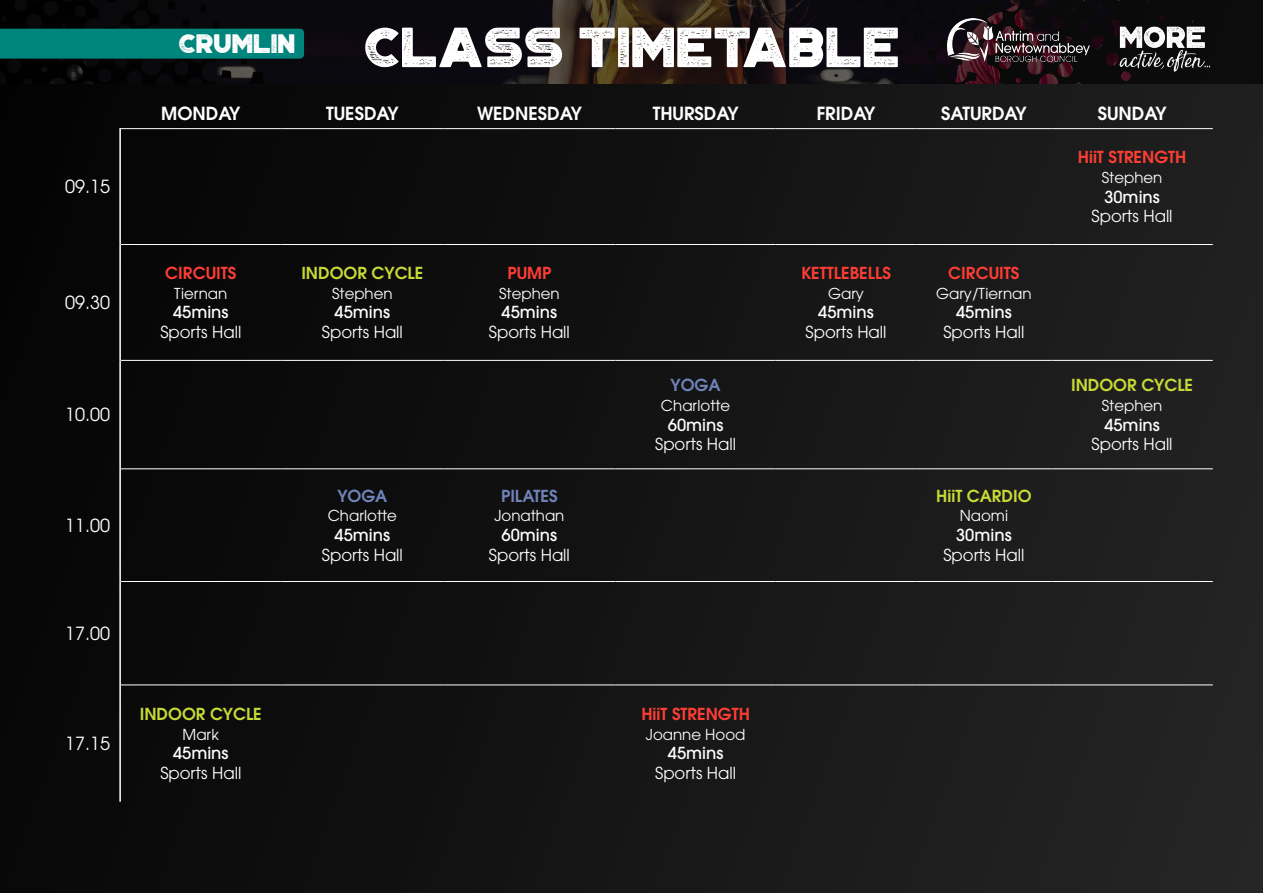
<style>
.page{position:relative;width:1263px;height:893px;background:#fff}
.page>*{position:absolute;margin:0;border:0;box-sizing:border-box;transform-origin:0 0}
.t1{font:57px "Portico Rough";color:#fff}
.t2{font:27px "Portico Rough";color:#fff}
.t3{font:600 18px "ITC Avant Garde Std";color:#fff}
.t4{font:18px "ITC Avant Garde Std";color:#fff}
.t5{font:16.5px "ITC Avant Garde Std";color:#fff}
.t6{font:500 16.5px "ITC Avant Garde Std";color:#fff}
.t7{font:600 16.5px "ITC Avant Garde Std";color:#fd3e34}
.t8{font:600 16.5px "ITC Avant Garde Std";color:#c6da36}
.t9{font:600 16.5px "ITC Avant Garde Std";color:#7083b9}
.t10{font:15px "ITC Avant Garde Std";color:#fff}
</style>
<div class="page">
<div style="left:0;top:0;width:1263px;height:893px;background:linear-gradient(to right,#050505,#232323)"></div>
<svg style="left:0;top:0;width:1263px;height:84px;background:#140f10"></svg>
<div style="left:0;top:29px;width:304px;height:30px;background:#00857c"></div>
<img style="left:1112px;top:15px;width:104px;height:60px">
<hr style="left:119px;top:129px;width:2px;height:115px;background:#fff">
<hr style="left:119px;top:244px;width:2px;height:116px;background:#fff">
<hr style="left:119px;top:360px;width:2px;height:109px;background:#fff">
<hr style="left:119px;top:469px;width:2px;height:112px;background:#fff">
<hr style="left:119px;top:581px;width:2px;height:104px;background:#fff">
<hr style="left:119px;top:685px;width:2px;height:117px;background:#fff">
<hr style="left:121px;top:581px;width:160px;height:1px;background:#fff">
<hr style="left:281px;top:581px;width:162px;height:1px;background:#fff">
<hr style="left:443px;top:581px;width:172px;height:1px;background:#fff">
<hr style="left:615px;top:581px;width:161px;height:1px;background:#fff">
<hr style="left:776px;top:581px;width:140px;height:1px;background:#fff">
<hr style="left:916px;top:581px;width:135px;height:1px;background:#fff">
<hr style="left:1051px;top:581px;width:162px;height:1px;background:#fff">
<hr style="left:121px;top:685px;width:160px;height:1px;background:#fff">
<hr style="left:281px;top:685px;width:162px;height:1px;background:#fff">
<hr style="left:443px;top:685px;width:172px;height:1px;background:#fff">
<hr style="left:615px;top:685px;width:161px;height:1px;background:#fff">
<hr style="left:776px;top:685px;width:140px;height:1px;background:#fff">
<hr style="left:916px;top:685px;width:135px;height:1px;background:#fff">
<hr style="left:1051px;top:685px;width:162px;height:1px;background:#fff">
<hr style="left:119px;top:128px;width:162px;height:1px;background:#fff">
<hr style="left:281px;top:128px;width:162px;height:1px;background:#fff">
<hr style="left:443px;top:128px;width:172px;height:1px;background:#fff">
<hr style="left:615px;top:128px;width:161px;height:1px;background:#fff">
<hr style="left:776px;top:128px;width:140px;height:1px;background:#fff">
<hr style="left:916px;top:128px;width:135px;height:1px;background:#fff">
<hr style="left:1051px;top:128px;width:162px;height:1px;background:#fff">
<hr style="left:121px;top:244px;width:160px;height:1px;background:#fff">
<hr style="left:281px;top:244px;width:162px;height:1px;background:#fff">
<hr style="left:443px;top:244px;width:172px;height:1px;background:#fff">
<hr style="left:615px;top:244px;width:161px;height:1px;background:#fff">
<hr style="left:776px;top:244px;width:140px;height:1px;background:#fff">
<hr style="left:916px;top:244px;width:135px;height:1px;background:#fff">
<hr style="left:1051px;top:244px;width:162px;height:1px;background:#fff">
<hr style="left:121px;top:360px;width:160px;height:1px;background:#fff">
<hr style="left:281px;top:360px;width:162px;height:1px;background:#fff">
<hr style="left:443px;top:360px;width:172px;height:1px;background:#fff">
<hr style="left:615px;top:360px;width:161px;height:1px;background:#fff">
<hr style="left:776px;top:360px;width:140px;height:1px;background:#fff">
<hr style="left:916px;top:360px;width:135px;height:1px;background:#fff">
<hr style="left:1051px;top:360px;width:162px;height:1px;background:#fff">
<hr style="left:121px;top:469px;width:160px;height:1px;background:#fff">
<hr style="left:281px;top:469px;width:162px;height:1px;background:#fff">
<hr style="left:443px;top:469px;width:172px;height:1px;background:#fff">
<hr style="left:615px;top:469px;width:161px;height:1px;background:#fff">
<hr style="left:776px;top:469px;width:140px;height:1px;background:#fff">
<hr style="left:916px;top:469px;width:135px;height:1px;background:#fff">
<hr style="left:1051px;top:469px;width:162px;height:1px;background:#fff">
<img style="left:947px;top:19px;width:142px;height:42px">
<p class="t4" style="left:65px;top:175px;width:46px">09.15</p>
<p class="t4" style="left:65px;top:291px;width:46px">09.30</p>
<p class="t4" style="left:65px;top:403px;width:46px">10.00</p>
<p class="t4" style="left:65px;top:514px;width:46px">11.00</p>
<p class="t4" style="left:65px;top:622px;width:46px">17.00</p>
<p class="t4" style="left:65px;top:732px;width:46px">17.15</p>
<p class="t2" style="left:178px;top:28px;width:118px">CRUMLIN</p>
<p class="t1" style="left:363px;top:14px;width:537px">CLASS TIMETABLE</p>
<p class="t3" style="left:161px;top:102px;width:81px">MONDAY</p>
<p class="t3" style="left:326px;top:102px;width:74px">TUESDAY</p>
<p class="t3" style="left:477px;top:102px;width:106px">WEDNESDAY</p>
<p class="t3" style="left:653px;top:102px;width:87px">THURSDAY</p>
<p class="t3" style="left:817px;top:102px;width:60px">FRIDAY</p>
<p class="t3" style="left:941px;top:102px;width:87px">SATURDAY</p>
<p class="t3" style="left:1098px;top:102px;width:70px">SUNDAY</p>
<p class="t7" style="left:165px;top:262px;width:73px">CIRCUITS</p>
<p class="t10" style="left:174px;top:284px;width:55px">Tiernan</p>
<p class="t6" style="left:173px;top:302px;width:57px">45mins</p>
<p class="t5" style="left:160px;top:322px;width:82px">Sports Hall</p>
<p class="t8" style="left:301px;top:262px;width:124px">INDOOR CYCLE</p>
<p class="t10" style="left:332px;top:284px;width:62px">Stephen</p>
<p class="t6" style="left:335px;top:302px;width:57px">45mins</p>
<p class="t5" style="left:322px;top:322px;width:82px">Sports Hall</p>
<p class="t8" style="left:140px;top:703px;width:124px">INDOOR CYCLE</p>
<p class="t10" style="left:183px;top:725px;width:38px">Mark</p>
<p class="t6" style="left:173px;top:743px;width:57px">45mins</p>
<p class="t5" style="left:160px;top:763px;width:82px">Sports Hall</p>
<p class="t9" style="left:337px;top:485px;width:52px">YOGA</p>
<p class="t10" style="left:328px;top:507px;width:71px">Charlotte</p>
<p class="t6" style="left:335px;top:525px;width:57px">45mins</p>
<p class="t5" style="left:322px;top:545px;width:82px">Sports Hall</p>
<p class="t7" style="left:507px;top:262px;width:45px">PUMP</p>
<p class="t10" style="left:499px;top:284px;width:62px">Stephen</p>
<p class="t6" style="left:502px;top:302px;width:57px">45mins</p>
<p class="t5" style="left:489px;top:322px;width:82px">Sports Hall</p>
<p class="t9" style="left:501px;top:485px;width:58px">PILATES</p>
<p class="t10" style="left:494px;top:507px;width:72px">Jonathan</p>
<p class="t6" style="left:502px;top:525px;width:57px">60mins</p>
<p class="t5" style="left:489px;top:545px;width:82px">Sports Hall</p>
<p class="t9" style="left:670px;top:374px;width:52px">YOGA</p>
<p class="t10" style="left:661px;top:396px;width:71px">Charlotte</p>
<p class="t6" style="left:668px;top:414px;width:57px">60mins</p>
<p class="t5" style="left:655px;top:434px;width:82px">Sports Hall</p>
<p class="t7" style="left:801px;top:262px;width:91px">KETTLEBELLS</p>
<p class="t10" style="left:828px;top:284px;width:37px">Gary</p>
<p class="t6" style="left:818px;top:302px;width:57px">45mins</p>
<p class="t5" style="left:805px;top:322px;width:82px">Sports Hall</p>
<p class="t7" style="left:948px;top:262px;width:73px">CIRCUITS</p>
<p class="t10" style="left:936px;top:284px;width:97px">Gary/Tiernan</p>
<p class="t6" style="left:956px;top:302px;width:57px">45mins</p>
<p class="t5" style="left:943px;top:322px;width:82px">Sports Hall</p>
<p class="t8" style="left:936px;top:485px;width:97px">HiiT CARDIO</p>
<p class="t10" style="left:960px;top:507px;width:50px">Naomi</p>
<p class="t6" style="left:956px;top:525px;width:57px">30mins</p>
<p class="t5" style="left:943px;top:545px;width:82px">Sports Hall</p>
<p class="t7" style="left:1078px;top:146px;width:110px">HiiT STRENGTH</p>
<p class="t10" style="left:1102px;top:168px;width:62px">Stephen</p>
<p class="t6" style="left:1104px;top:186px;width:57px">30mins</p>
<p class="t5" style="left:1092px;top:206px;width:82px">Sports Hall</p>
<p class="t8" style="left:1071px;top:374px;width:124px">INDOOR CYCLE</p>
<p class="t10" style="left:1102px;top:396px;width:62px">Stephen</p>
<p class="t6" style="left:1104px;top:414px;width:57px">45mins</p>
<p class="t5" style="left:1092px;top:434px;width:82px">Sports Hall</p>
<p class="t7" style="left:641px;top:703px;width:110px">HiiT STRENGTH</p>
<p class="t10" style="left:646px;top:725px;width:101px">Joanne Hood</p>
<p class="t6" style="left:668px;top:743px;width:57px">45mins</p>
<p class="t5" style="left:655px;top:763px;width:82px">Sports Hall</p>
</div>
